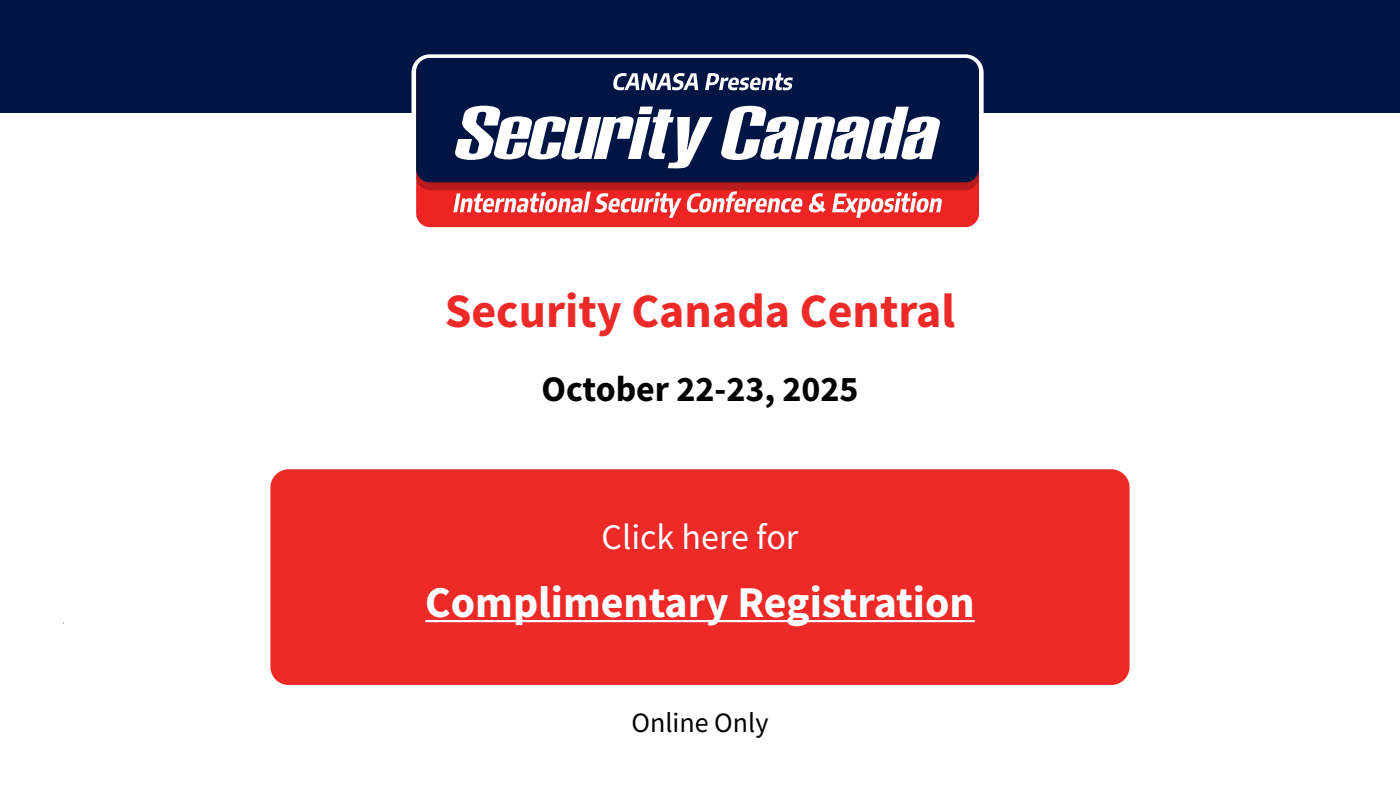
<style>
.page{position:relative;width:1400px;height:801px;background:#fff}
.page>*{position:absolute;margin:0;border:0;box-sizing:border-box;transform-origin:0 0}
.t1{font:700 48px "Source Sans Pro";color:#ee2a28}
.t2{font:700 44px "Source Sans Pro";color:#fff}
.t3{font:700 36px "Source Sans Pro";color:#000}
.t4{font:36px "Source Sans Pro";color:#fff}
.t5{font:28px "Source Sans Pro";color:#000}
</style>
<div class="page">
<div style="left:0;top:0;width:1400px;height:112px;background:#011545"></div>
<svg style="left:411px;top:54px;width:572px;height:174px;background:#eb696b"></svg>
<svg style="left:416px;top:112px;width:563px;height:78px;background:#b01a1d"></svg>
<div style="left:416px;top:58px;width:563px;height:124px;background:#011545;border-radius:14px"></div>
<svg style="left:721px;top:106px;width:219px;height:54px"></svg>
<svg style="left:455px;top:106px;width:257px;height:62px"></svg>
<svg style="left:453px;top:191px;width:349px;height:27px"></svg>
<svg style="left:809px;top:193px;width:16px;height:19px"></svg>
<svg style="left:832px;top:192px;width:110px;height:26px"></svg>
<svg style="left:613px;top:73px;width:85px;height:17px"></svg>
<svg style="left:705px;top:73px;width:88px;height:17px"></svg>
<div style="left:270px;top:469px;width:859px;height:216px;background:#ee2a28;border-radius:18px"></div>
<hr style="left:425px;top:620px;width:549px;height:2px;background:#fff">
<p class="t1" style="left:445px;top:279px;width:512px">Security Canada Central</p>
<p class="t3" style="left:541px;top:364px;width:319px">October 22-23, 2025</p>
<p class="t4" style="left:601px;top:514px;width:198px">Click here for</p>
<p class="t2" style="left:425px;top:572px;width:551px">Complimentary Registration</p>
<p class="t5" style="left:631px;top:705px;width:138px">Online Only</p>
</div>
